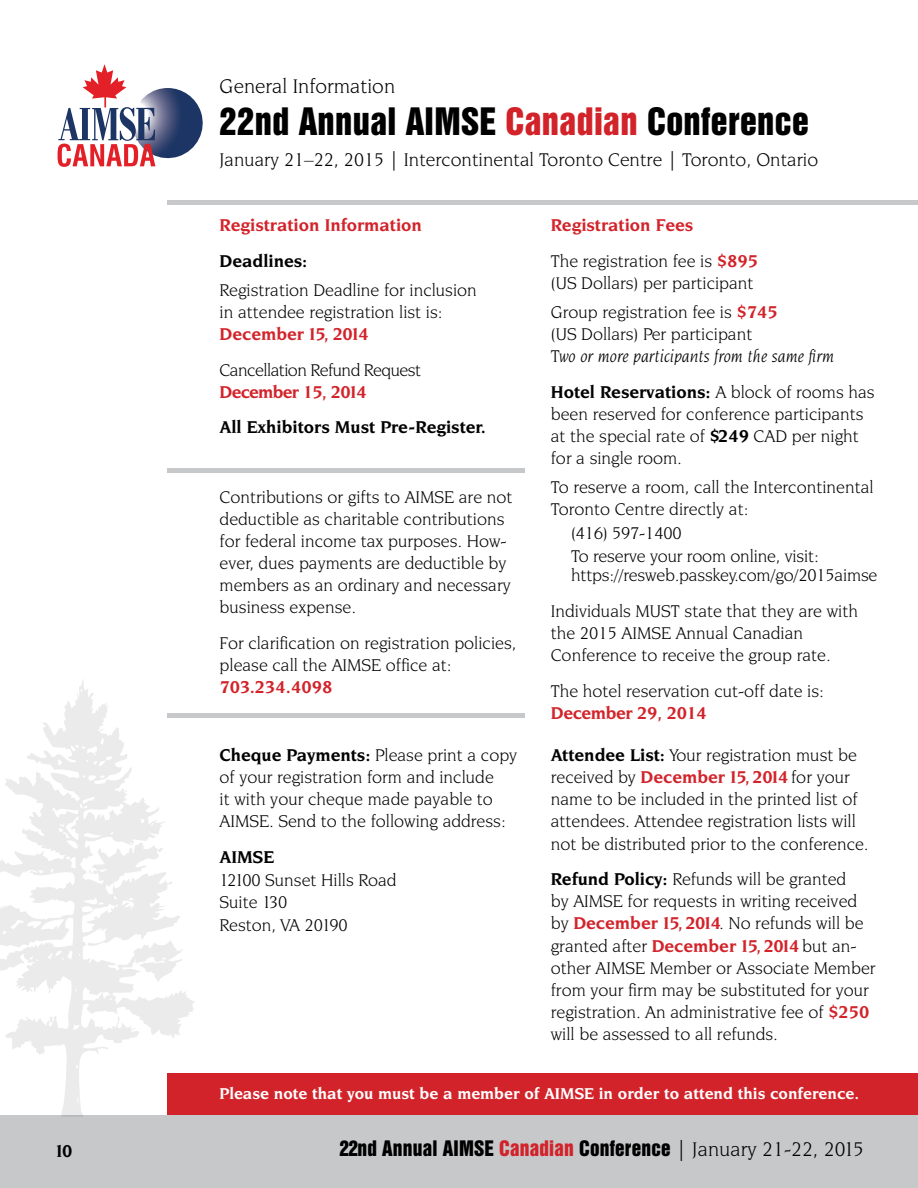
<style>
.page{position:relative;width:918px;height:1188px;background:#fff}
.page>*{position:absolute;margin:0;border:0;box-sizing:border-box;transform-origin:0 0}
.t1{font:34.5px "Swiss 921 BT Regular A";letter-spacing:.01em;color:#000}
.t2{font:21px "Novarese IT Cby BT";color:#000}
.t3{font:19.5px "Novarese IT Cby BT";color:#000}
.t4{font:19.5px "Swiss 921 BT Regular A";letter-spacing:.01em;color:#000}
.t5{font:18px/22px "Novarese IT Cby BT";color:#000}
.t6{font:700 18px/35.5px "Novarese IT Cby BT";color:#d2232a}
.t7{font:italic 18px/35.5px "Novarese IT Cby BT";color:#000}
.t8{font:700 18px "Novarese IT Cby BT";color:#000}
.t9{font:18px "Novarese IT Cby BT";letter-spacing:-.03em;color:#000}
.t10{font:700 18px "Novarese IT Cby BT";letter-spacing:-.02em;color:#d2232a}
.t11{font:700 18px "Novarese IT Cby BT";letter-spacing:-.04em;color:#d2232a}
.t12{font:700 16.5px "Novarese IT Cby BT";color:#fff}
.s1{color:#d2232a}
.s2{font-weight:700}
.s3{font-weight:400;color:#000}
.s4{font-weight:700;color:#d2232a}
.s5{font-weight:700;font-style:normal}
.s6{font-style:normal}
.s7{font-family:"Novarese IT Cby BT";font-size:21px}
</style>
<div class="page">
<div style="left:167px;top:1074px;width:751px;height:45px;background:#d2232a"></div>
<div style="left:0;top:1116px;width:918px;height:72px;background:#c7c8ca"></div>
<svg style="left:0;top:681px;width:195px;height:436px"></svg>
<hr style="left:167px;top:201px;width:751px;height:4px;background:#c7c8ca">
<svg style="left:58px;top:65px;width:145px;height:102px"></svg>
<hr style="left:167px;top:469px;width:358px;height:4px;background:#c7c8ca">
<div style="left:167px;top:713px;width:358px;height:5px;background:#c7c8ca"></div>
<p class="t2" style="left:220px;top:74px;width:177px">General Information</p>
<h1 class="t1" style="left:220px;top:99px;width:591px">22nd Annual AIMSE <span class="s1">Canadian</span> Conference</h1>
<p class="t3" style="left:220px;top:148px;width:600px">January 21–22, 2015 | Intercontinental Toronto Centre | Toronto, Ontario</p>
<p class="t6" style="left:220px;top:207px;width:204px">Registration Information</p>
<p class="t8" style="left:220px;top:250px;width:89px">Deadlines:</p>
<p class="t5" style="left:220px;top:278px;width:259px">Registration Deadline for inclusion in attendee registration list is:</p>
<p class="t6" style="left:220px;top:316px;width:151px">December 15, 2014</p>
<p class="t9" style="left:220px;top:359px;width:203px">Cancellation Refund Request</p>
<p class="t11" style="left:220px;top:381px;width:149px">December 15, 2014</p>
<p class="t8" style="left:220px;top:416px;width:268px">All Exhibitors Must Pre-Register.</p>
<p class="t5" style="left:220px;top:485px;width:294px">Contributions or gifts to AIMSE are not deductible as charitable contributions for federal income tax purposes. How&shy;ever, dues payments are deductible by members as an ordinary and necessary business expense.</p>
<p class="t5" style="left:220px;top:632px;width:298px">For clarification on registration policies, please call the AIMSE office at:</p>
<p class="t6" style="left:220px;top:669px;width:114px">703.234.4098</p>
<p class="t5" style="left:220px;top:743px;width:299px"><span class="s2">Cheque Payments:</span> Please print a copy of your registration form and include<br>it with your cheque made payable to AIMSE. Send to the following address:</p>
<p class="t8" style="left:220px;top:846px;width:56px">AIMSE</p>
<p class="t5" style="left:220px;top:868px;width:179px;line-height:22.5px">12100 Sunset Hills Road<br>Suite 130<br>Reston, VA 20190</p>
<p class="t6" style="left:551px;top:207px;width:209px">Registration Fees<br><span class="s3">The registration fee is</span> $895</p>
<p class="t5" style="left:551px;top:268px;width:228px;line-height:28.8px">(US Dollars) per participant<br>Group registration fee is <span class="s4">$745</span></p>
<p class="t5" style="left:551px;top:323px;width:203px">(US Dollars) Per participant</p>
<p class="t7" style="left:551px;top:338px;width:325px">Two or more participants from the same firm<br><span class="s5">Hotel Reservations:</span> <span class="s6">A block of rooms has</span></p>
<p class="t5" style="left:551px;top:403px;width:314px">been reserved for conference participants at the special rate of <span class="s2">$249</span> CAD per night for a single room.</p>
<p class="t5" style="left:551px;top:476px;width:324px">To reserve a room, call the Intercontinental</p>
<p class="t5" style="left:551px;top:498px;width:199px">Toronto Centre directly at:</p>
<p class="t5" style="left:571px;top:521px;width:112px">(416) 597-1400</p>
<p class="t5" style="left:571px;top:544px;width:249px">To reserve your room online, visit:</p>
<p class="t5" style="left:551px;top:557px;width:328px;line-height:35.5px;text-indent:20px">https://resweb.passkey.com/go/2015aimse<br>Individuals MUST state that they are with</p>
<p class="t5" style="left:551px;top:622px;width:281px">the 2015 AIMSE Annual Canadian<br>Conference to receive the group rate.</p>
<p class="t5" style="left:551px;top:679px;width:274px">The hotel reservation cut-off date is:</p>
<p class="t10" style="left:551px;top:702px;width:158px">December 29, 2014</p>
<p class="t5" style="left:551px;top:744px;width:319px"><span class="s2">Attendee List:</span> Your registration must be received by <span class="s4">December 15, 2014</span> for your name to be included in the printed list of attendees. Attendee registration lists will not be distributed prior to the conference.</p>
<p class="t5" style="left:551px;top:868px;width:326px"><span class="s2">Refund Policy:</span> Refunds will be granted<br>by AIMSE for requests in writing received by <span class="s4">December 15, 2014</span>. No refunds will be granted after <span class="s4">December 15, 2014</span> but an&shy;other AIMSE Member or Associate Member from your firm may be substituted for your registration. An administrative fee of <span class="s4">$250 </span>will be assessed to all refunds.</p>
<p class="t12" style="left:220px;top:1084px;width:641px">Please note that you must be a member of AIMSE in order to attend this conference.</p>
<p class="t8" style="left:54px;top:1140px;width:20px">10</p>
<p class="t4" style="left:340px;top:1136px;width:526px">22nd Annual AIMSE <span class="s1">Canadian</span> Conference <span class="s7">| January 21-22, 2015</span></p>
</div>
